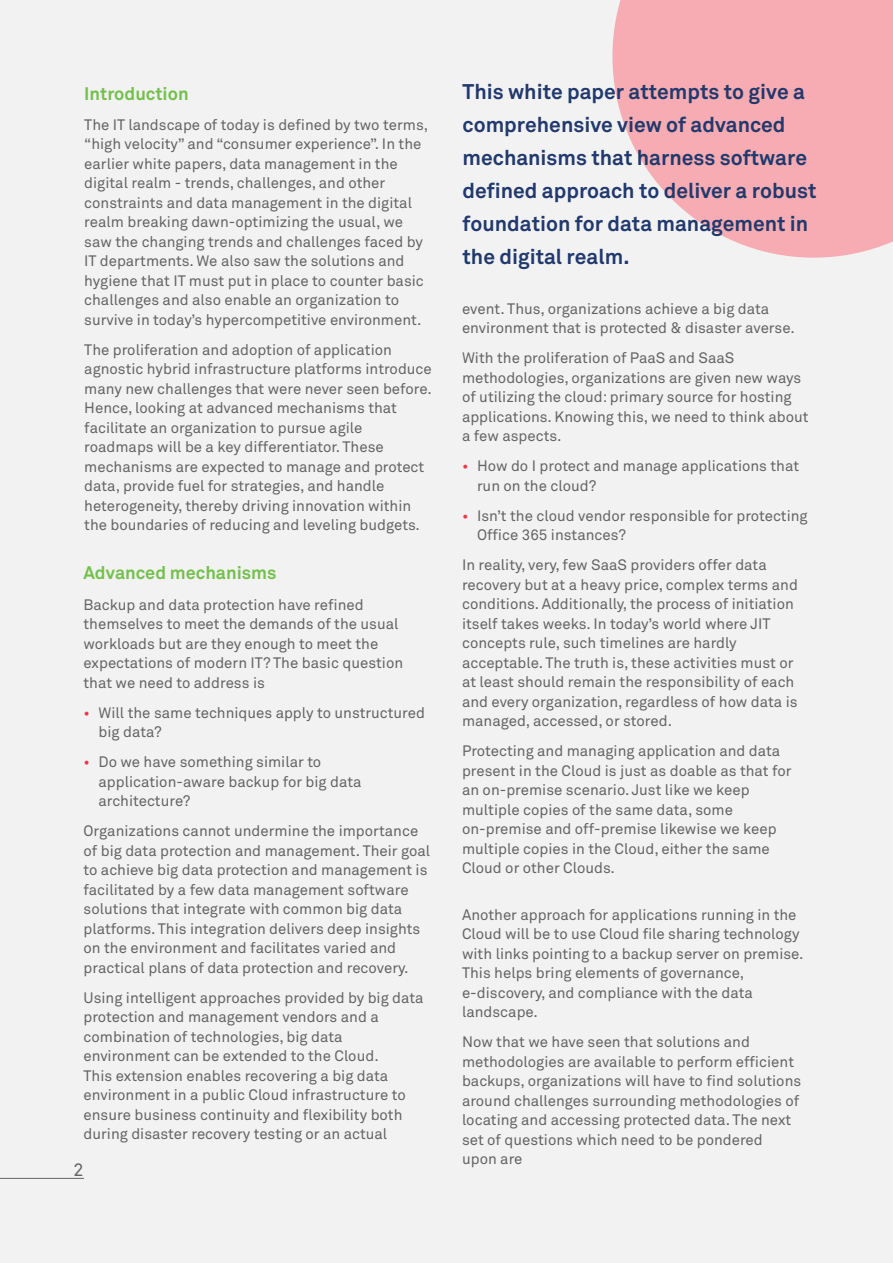
<style>
.page{position:relative;width:893px;height:1263px;background:#f2f2f3}
.page>*{position:absolute;margin:0;border:0;box-sizing:border-box;transform-origin:0 0}
.t1{font:700 21px/33px "Akkurat";color:#21396d}
.t2{font:700 18px "Wipro Akkurat";color:#73c04b}
.t3{font:18px "Akkurat Mono";color:#646464}
.t4{font:15px/19.5px "Wipro Akkurat";color:#646464}
.s1{color:#ed3543}
</style>
<div class="page">
<hr style="left:0;top:1178px;width:84px;height:1px;background:#646464">
<svg style="left:612px;top:0;width:281px;height:258px;background:#f5b5ba"></svg>
<p class="t2" style="left:84px;top:82px;width:106px">Introduction</p>
<p class="t4" style="left:84px;top:115px;width:345px">The IT landscape of today is defined by two terms, “high velocity” and “consumer experience”. In the earlier white papers, data management in the digital realm - trends, challenges, and other constraints and data management in the digital realm breaking dawn-optimizing the usual, we saw the changing trends and challenges faced by IT departments. We also saw the solutions and hygiene that IT must put in place to counter basic challenges and also enable an organization to survive in today’s hypercompetitive environment.</p>
<p class="t4" style="left:84px;top:340px;width:349px">The proliferation and adoption of application agnostic hybrid infrastructure platforms introduce many new challenges that were never seen before.<br>Hence, looking at advanced mechanisms that facilitate an organization to pursue agile roadmaps will be a key differentiator. These mechanisms are expected to manage and protect data, provide fuel for strategies, and handle heterogeneity, thereby driving innovation within the boundaries of reducing and leveling budgets.</p>
<p class="t2" style="left:84px;top:562px;width:195px">Advanced mechanisms</p>
<p class="t4" style="left:84px;top:595px;width:321px">Backup and data protection have refined themselves to meet the demands of the usual workloads but are they enough to meet the expectations of modern IT? The basic question that we need to address is</p>
<p class="t4" style="left:99px;top:703px;width:328px;text-indent:-15px"><span class="s1">•</span> Will the same techniques apply to unstructured big data?</p>
<p class="t4" style="left:99px;top:752px;width:265px;text-indent:-15px"><span class="s1">•</span> Do we have something similar to application-aware backup for big data architecture?</p>
<p class="t4" style="left:84px;top:821px;width:348px">Organizations cannot undermine the importance of big data protection and management. Their goal to achieve big data protection and management is facilitated by a few data management software solutions that integrate with common big data platforms. This integration delivers deep insights on the environment and facilitates varied and practical plans of data protection and recovery.</p>
<p class="t4" style="left:84px;top:988px;width:342px">Using intelligent approaches provided by big data protection and management vendors and a combination of technologies, big data environment can be extended to the Cloud.<br>This extension enables recovering a big data environment in a public Cloud infrastructure to ensure business continuity and flexibility both during disaster recovery testing or an actual</p>
<p class="t3" style="left:73px;top:1159px;width:13px">2</p>
<h1 class="t1" style="left:463px;top:76px;width:355px">This white paper attempts to give a comprehensive view of advanced mechanisms that harness software defined approach to deliver a robust foundation for data management in the digital realm.</h1>
<p class="t4" style="left:462px;top:299px;width:334px">event. Thus, organizations achieve a big data environment that is protected &amp; disaster averse.</p>
<p class="t4" style="left:462px;top:348px;width:348px">With the proliferation of PaaS and SaaS methodologies, organizations are given new ways of utilizing the cloud: primary source for hosting applications. Knowing this, we need to think about a few aspects.</p>
<p class="t4" style="left:477px;top:456px;width:324px;text-indent:-15px"><span class="s1">•</span> How do I protect and manage applications that run on the cloud?</p>
<p class="t4" style="left:477px;top:506px;width:332px;text-indent:-15px"><span class="s1">•</span> Isn’t the cloud vendor responsible for protecting<br>Office 365 instances?</p>
<p class="t4" style="left:462px;top:555px;width:337px">In reality, very, few SaaS providers offer data recovery but at a heavy price, complex terms and conditions. Additionally, the process of initiation itself takes weeks. In today’s world where JIT concepts rule, such timelines are hardly acceptable. The truth is, these activities must or at least should remain the responsibility of each and every organization, regardless of how data is managed, accessed, or stored.</p>
<p class="t4" style="left:462px;top:741px;width:331px">Protecting and managing application and data present in the Cloud is just as doable as that for an on-premise scenario. Just like we keep multiple copies of the same data, some on-premise and off-premise likewise we keep multiple copies in the Cloud, either the same Cloud or other Clouds.</p>
<p class="t4" style="left:462px;top:905px;width:343px">Another approach for applications running in the Cloud will be to use Cloud file sharing technology with links pointing to a backup server on premise.<br>This helps bring elements of governance, e-discovery, and compliance with the data landscape.</p>
<p class="t4" style="left:462px;top:1032px;width:341px">Now that we have seen that solutions and methodologies are available to perform efficient backups, organizations will have to find solutions around challenges surrounding methodologies of locating and accessing protected data. The next set of questions which need to be pondered upon are</p>
</div>
